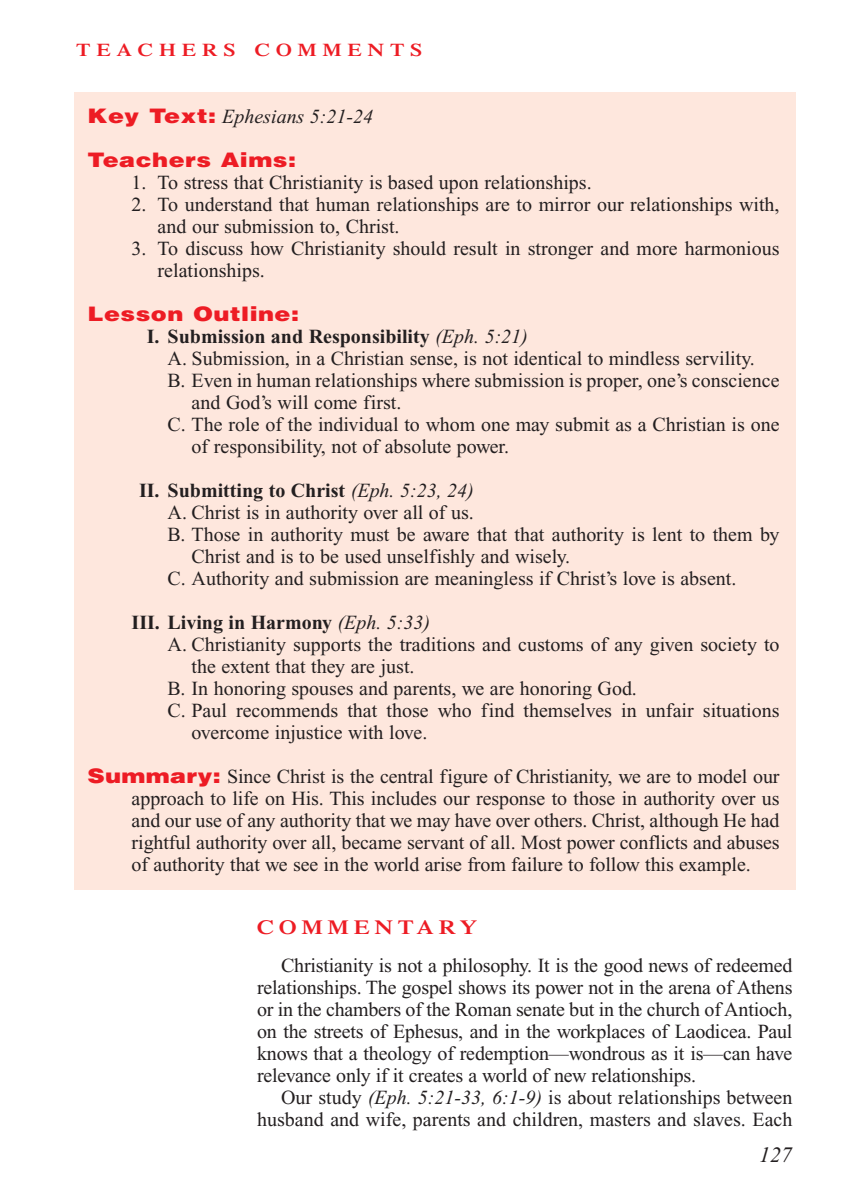
<style>
.page{position:relative;width:864px;height:1188px;background:#fff}
.page>*{position:absolute;margin:0;border:0;box-sizing:border-box;transform-origin:0 0}
.t1{font:italic 22px "Times New Roman";color:#231f20}
.t2{font:20px/22px "Times New Roman";color:#231f20}
.t3{font:700 20px "Times New Roman";color:#231f20}
.t4{font:900 20px "Helvetica";letter-spacing:.02em;color:#ed1c24;scale:1.2 1}
.t5{font:italic 20px "Times New Roman";color:#231f20}
.t6{font:600 20px "Times";letter-spacing:.2em;color:#ed1c24;scale:1.2 1}
.t7{font:600 18px "Times";letter-spacing:.265em;color:#ed1c24;scale:1.2 1}
.s1{font-family:"Helvetica";font-weight:900;font-style:normal;color:#ed1c24}
.s2{font-weight:400;font-style:italic}
.s3{font-family:"Helvetica";font-weight:900;color:#ed1c24}
.s4{font-style:italic}
</style>
<div class="page">
<div style="left:74px;top:92px;width:722px;height:797px;background:#fee7dd"></div>
<p class="t7" style="left:76px;top:44px;width:290px">TEACHERS COMMENTS</p>
<p class="t5" style="left:88px;top:110px;width:287px"><span class="s1">Key Text:</span> Ephesians 5:21-24</p>
<p class="t4" style="left:88px;top:153px;width:175px">Teachers Aims:</p>
<p class="t2" style="left:132px;top:174px;width:462px">1. To stress that Christianity is based upon relationships.</p>
<p class="t2" style="left:158px;top:196px;width:623px;text-indent:-26px">2. To understand that human relationships are to mirror our relationships with, and our submission to, Christ.</p>
<p class="t2" style="left:158px;top:240px;width:623px;text-indent:-26px">3. To discuss how Christianity should result in stronger and more harmonious relationships.</p>
<p class="t4" style="left:88px;top:307px;width:178px">Lesson Outline:</p>
<p class="t3" style="left:147px;top:330px;width:383px">I. Submission and Responsibility <span class="s2">(Eph. 5:21)</span></p>
<p class="t2" style="left:168px;top:350px;width:589px">A. Submission, in a Christian sense, is not identical to mindless servility.</p>
<p class="t2" style="left:168px;top:372px;width:613px">B. Even in human relationships where submission is proper, one’s conscience</p>
<p class="t2" style="left:192px;top:394px;width:211px">and God’s will come first.</p>
<p class="t2" style="left:168px;top:416px;width:613px">C. The role of the individual to whom one may submit as a Christian is one</p>
<p class="t2" style="left:192px;top:438px;width:319px">of responsibility, not of absolute power.</p>
<p class="t3" style="left:139px;top:484px;width:336px">II. Submitting to Christ <span class="s2">(Eph. 5:23, 24)</span></p>
<p class="t2" style="left:168px;top:504px;width:308px">A. Christ is in authority over all of us.</p>
<p class="t2" style="left:168px;top:526px;width:613px">B. Those in authority must be aware that that authority is lent to them by</p>
<p class="t2" style="left:192px;top:548px;width:380px">Christ and is to be used unselfishly and wisely.</p>
<p class="t2" style="left:168px;top:570px;width:570px">C. Authority and submission are meaningless if Christ’s love is absent.</p>
<p class="t3" style="left:132px;top:616px;width:300px">III. Living in Harmony <span class="s2">(Eph. 5:33)</span></p>
<p class="t2" style="left:168px;top:636px;width:613px">A. Christianity supports the traditions and customs of any given society to</p>
<p class="t2" style="left:192px;top:658px;width:224px">the extent that they are just.</p>
<p class="t2" style="left:168px;top:680px;width:471px">B. In honoring spouses and parents, we are honoring God.</p>
<p class="t2" style="left:168px;top:702px;width:613px">C. Paul recommends that those who find themselves in unfair situations</p>
<p class="t2" style="left:192px;top:724px;width:237px">overcome injustice with love.</p>
<p class="t2" style="left:132px;top:768px;width:649px;text-align:justify;text-indent:-44px"><span class="s3">Summary:</span> Since Christ is the central figure of Christianity, we are to model our approach to life on His. This includes our response to those in authority over us and our use of any authority that we may have over others. Christ, although He had rightful authority over all, became servant of all. Most power conflicts and abuses of authority that we see in the world arise from failure to follow this example.</p>
<p class="t6" style="left:257px;top:920px;width:185px">COMMENTARY</p>
<p class="t2" style="left:257px;top:956px;width:537px;text-align:justify;text-indent:24px">Christianity is not a philosophy. It is the good news of redeemed relationships. The gospel shows its power not in the arena of Athens or in the chambers of the Roman senate but in the church of Antioch, on the streets of Ephesus, and in the workplaces of Laodicea. Paul knows that a theology of redemption—wondrous as it is—can have relevance only if it creates a world of new relationships.</p>
<p class="t2" style="left:257px;top:1088px;width:537px;text-align:right">Our study <span class="s4">(Eph. 5:21-33, 6:1-9)</span> is about relationships between husband and wife, parents and children, masters and slaves. Each</p>
<p class="t1" style="left:759px;top:1146px;width:34px">127</p>
</div>
